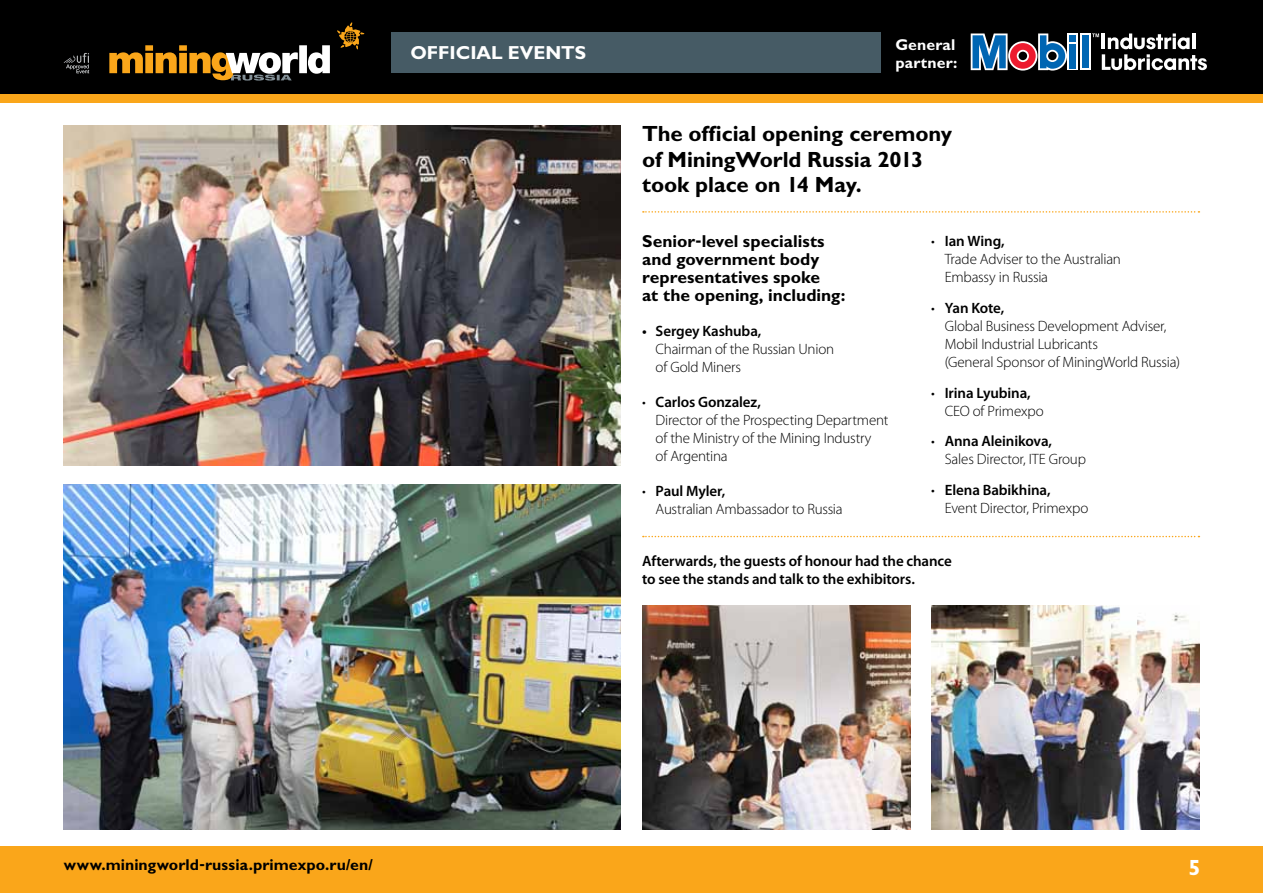
<style>
.page{position:relative;width:1263px;height:893px;background:#fff}
.page>*{position:absolute;margin:0;border:0;box-sizing:border-box;transform-origin:0 0}
.t1{font:700 21px/25.2px "Gals";letter-spacing:-.01em;color:#000}
.t2{font:700 21px "Gals";color:#fff}
.t3{font:700 18px "Gals";color:#fff}
.t4{font:700 16.5px/18px "Gals";color:#000}
.t5{font:300 15px/18px "Myriad Pro";letter-spacing:-.015em;color:#000}
.t6{font:600 15px/18px "Myriad Pro";letter-spacing:-.01em;color:#000}
.t7{font:700 15px "Gals";letter-spacing:.005em;color:#000}
.t8{font:700 15px/18px "Gals";letter-spacing:.005em;color:#fff}
.s1{font-weight:600}
</style>
<div class="page">
<div style="left:0;top:846px;width:1263px;height:47px;background:#faa61a"></div>
<div style="left:0;top:0;width:1263px;height:102px;background:#faa61a"></div>
<div style="left:0;top:0;width:1263px;height:94px;background:#000"></div>
<div style="left:391px;top:32px;width:490px;height:40px;background:#465b65"></div>
<svg style="left:109px;top:45px;width:221px;height:36px"></svg>
<svg style="left:337px;top:22px;width:27px;height:28px"></svg>
<svg style="left:64px;top:53px;width:25px;height:20px"></svg>
<svg style="left:1080px;top:33px;width:10px;height:37px"></svg>
<div style="left:1068px;top:33px;width:10px;height:37px;background:#fff"></div>
<svg style="left:971px;top:33px;width:96px;height:38px"></svg>
<div style="left:1082px;top:35px;width:6px;height:33px;background:#0066b3"></div>
<div style="left:1069px;top:35px;width:7px;height:7px;background:#0066b3"></div>
<div style="left:1069px;top:44px;width:7px;height:24px;background:#0066b3"></div>
<svg style="left:1092px;top:33px;width:115px;height:37px"></svg>
<img style="left:642px;top:606px;width:268px;height:223px">
<img style="left:931px;top:606px;width:268px;height:223px">
<img style="left:64px;top:485px;width:557px;height:344px">
<img style="left:64px;top:125px;width:557px;height:341px">
<svg style="left:643px;top:211px;width:556px;height:2px"></svg>
<svg style="left:643px;top:536px;width:556px;height:1px"></svg>
<p class="t3" style="left:410px;top:42px;width:177px">OFFICIAL EVENTS</p>
<p class="t8" style="left:895px;top:36px;width:63px">General partner:</p>
<h1 class="t1" style="left:642px;top:122px;width:311px">The official opening ceremony of MiningWorld Russia 2013 took place on 14 May.</h1>
<p class="t4" style="left:642px;top:233px;width:205px">Senior-level specialists and government body representatives spoke<br>at the opening, including:</p>
<p class="t6" style="left:642px;top:322px;width:121px">• Sergey Kashuba,</p>
<p class="t5" style="left:656px;top:341px;width:180px">Chairman of the Russian Union of Gold Miners</p>
<p class="t5" style="left:656px;top:394px;width:234px;text-indent:-13px">• <span class="s1">Carlos Gonzalez,<br></span>Director of the Prospecting Department of the Ministry of the Mining Industry<br>of Argentina</p>
<p class="t5" style="left:656px;top:483px;width:189px;text-indent:-14px">• <span class="s1">Paul Myler,<br></span>Australian Ambassador to Russia</p>
<p class="t5" style="left:945px;top:232px;width:178px;text-indent:-14px">• <span class="s1">Ian Wing,<br></span>Trade Adviser to the Australian<br>Embassy in Russia</p>
<p class="t5" style="left:945px;top:299px;width:237px;text-indent:-14px">• <span class="s1">Yan Kote,<br></span>Global Business Development Adviser,<br>Mobil Industrial Lubricants<br>(General Sponsor of MiningWorld Russia)</p>
<p class="t5" style="left:945px;top:384px;width:101px;text-indent:-14px">• <span class="s1">Irina Lyubina,<br></span>CEO of Primexpo</p>
<p class="t5" style="left:945px;top:433px;width:143px;text-indent:-14px">• <span class="s1">Anna Aleinikova,<br></span>Sales Director, ITE Group</p>
<p class="t5" style="left:945px;top:481px;width:145px;text-indent:-14px">• <span class="s1">Elena Babikhina,<br></span>Event Director, Primexpo</p>
<p class="t6" style="left:642px;top:551px;width:311px">Afterwards, the guests of honour had the chance to see the stands and talk to the exhibitors.</p>
<p class="t7" style="left:64px;top:856px;width:311px">www.miningworld-russia.primexpo.ru/en/</p>
<h1 class="t2" style="left:1188px;top:855px;width:14px">5</h1>
</div>
